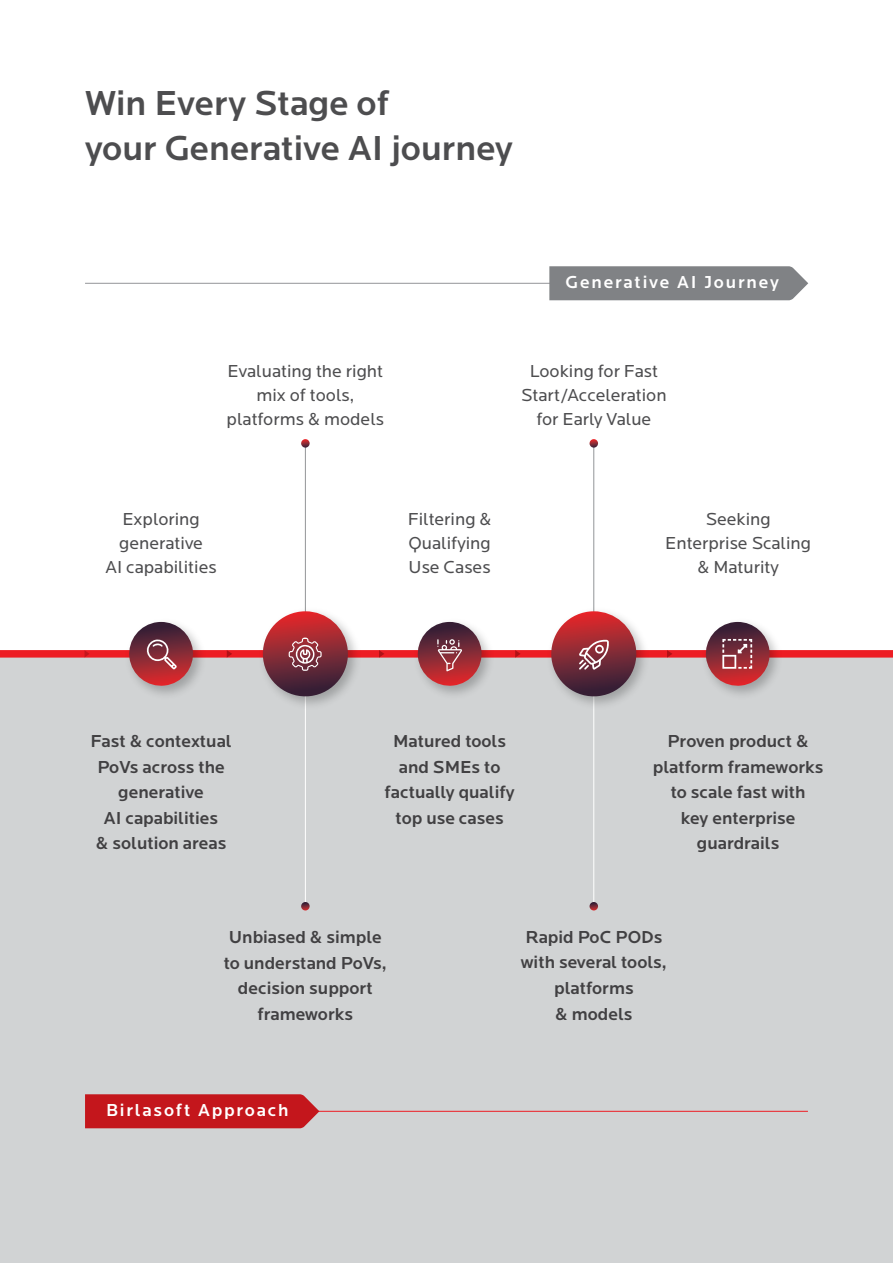
<style>
.page{position:relative;width:893px;height:1263px;background:#fff}
.page>*{position:absolute;margin:0;border:0;box-sizing:border-box;transform-origin:0 0}
.t1{font:500 36px/45px "Locator";color:#4d4d4f}
.t2{font:500 18px/25.5px "Locator";color:#414042;text-align:center}
.t3{font:18px/24px "Locator";color:#4d4d4f;text-align:center}
.t4{font:500 18px "Locator";letter-spacing:.1em;color:#fff}
</style>
<div class="page">
<div style="left:0;top:654px;width:893px;height:609px;background:#d1d3d4"></div>
<hr style="left:593px;top:691px;width:1px;height:215px;background:#fff">
<hr style="left:305px;top:691px;width:1px;height:215px;background:#fff">
<hr style="left:305px;top:443px;width:1px;height:173px;background:#939598">
<div style="left:0;top:650px;width:893px;height:8px;background:#ed1d24"></div>
<img style="left:254px;top:603px;width:111px;height:104px">
<svg style="left:301px;top:439px;width:9px;height:9px"></svg>
<hr style="left:593px;top:443px;width:1px;height:173px;background:#939598">
<svg style="left:589px;top:439px;width:9px;height:9px"></svg>
<svg style="left:589px;top:902px;width:9px;height:9px"></svg>
<svg style="left:301px;top:902px;width:9px;height:9px"></svg>
<img style="left:543px;top:603px;width:111px;height:110px">
<img style="left:120px;top:621px;width:90px;height:74px">
<img style="left:409px;top:621px;width:90px;height:74px">
<img style="left:697px;top:621px;width:90px;height:74px">
<svg style="left:85px;top:650px;width:5px;height:7px"></svg>
<svg style="left:127px;top:622px;width:68px;height:65px"></svg>
<svg style="left:260px;top:611px;width:90px;height:88px"></svg>
<svg style="left:416px;top:622px;width:67px;height:65px"></svg>
<svg style="left:549px;top:611px;width:90px;height:88px"></svg>
<svg style="left:704px;top:622px;width:67px;height:65px"></svg>
<hr style="left:85px;top:283px;width:574px;height:1px;background:#939598">
<div style="left:549px;top:266px;width:259px;height:34px;background:#808285"></div>
<hr style="left:234px;top:1111px;width:574px;height:1px;background:#ed1d24">
<div style="left:85px;top:1094px;width:234px;height:34px;background:#c4161c"></div>
<svg style="left:667px;top:650px;width:5px;height:8px"></svg>
<svg style="left:515px;top:650px;width:6px;height:8px"></svg>
<svg style="left:379px;top:650px;width:5px;height:8px"></svg>
<svg style="left:227px;top:650px;width:5px;height:8px"></svg>
<h1 class="t1" style="left:85px;top:81px;width:429px">Win Every Stage of<br>your Generative AI journey</h1>
<p class="t3" style="left:227px;top:359px;width:159px">Evaluating the right mix of tools, platforms &amp; models</p>
<p class="t4" style="left:566px;top:272px;width:215px">Generative AI Journey</p>
<p class="t3" style="left:521px;top:359px;width:147px">Looking for Fast<br>Start/Acceleration for Early Value</p>
<p class="t3" style="left:106px;top:507px;width:113px">Exploring generative<br>AI capabilities</p>
<p class="t3" style="left:408px;top:507px;width:85px;text-align:justify">Filtering &amp; Qualifying Use Cases</p>
<p class="t3" style="left:665px;top:507px;width:147px">Seeking<br>Enterprise Scaling &amp; Maturity</p>
<p class="t2" style="left:90px;top:729px;width:143px">Fast &amp; contextual<br>PoVs across the generative<br>AI capabilities<br>&amp; solution areas</p>
<p class="t2" style="left:384px;top:729px;width:132px">Matured tools and SMEs to factually qualify top use cases</p>
<p class="t2" style="left:653px;top:729px;width:172px">Proven product &amp; platform frameworks to scale fast with<br>key enterprise guardrails</p>
<p class="t2" style="left:224px;top:925px;width:165px">Unbiased &amp; simple to understand PoVs, decision support frameworks</p>
<p class="t4" style="left:106px;top:1100px;width:184px">Birlasoft Approach</p>
<p class="t2" style="left:521px;top:925px;width:148px">Rapid PoC PODs with several tools, platforms<br>&amp; models</p>
</div>
